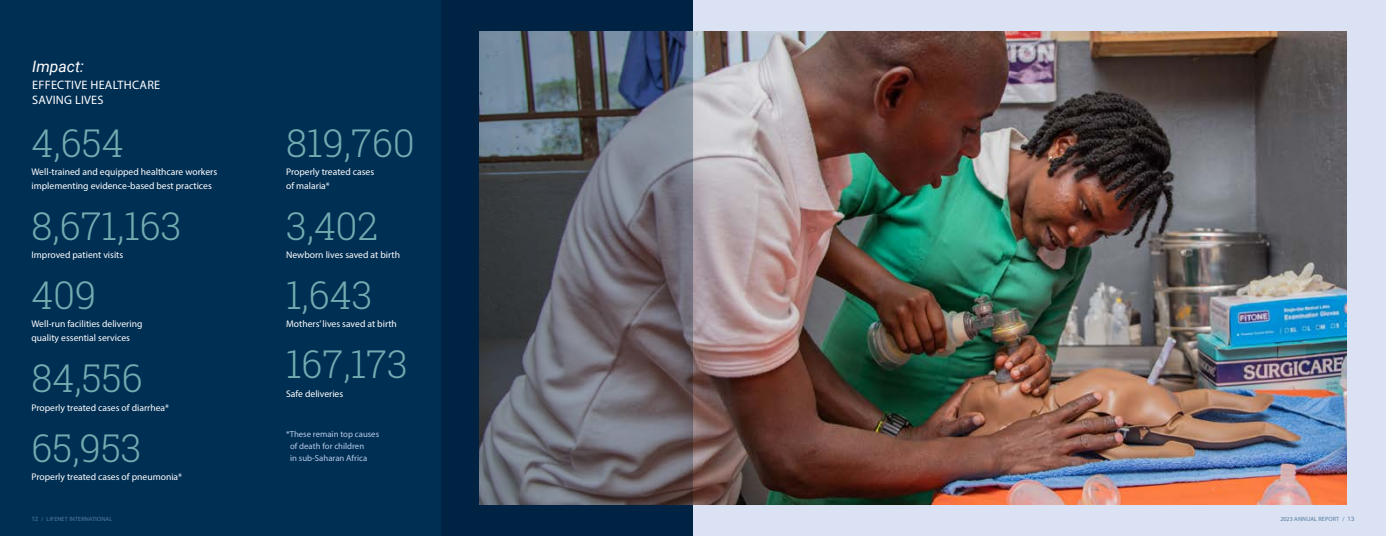
<style>
.page{position:relative;width:1386px;height:536px;background:#fff}
.page>*{position:absolute;margin:0;border:0;box-sizing:border-box;transform-origin:0 0}
.t1{font:300 38.24px "Roboto Slab";color:#72acb0}
.t2{font:italic 15.75px "Roboto";color:#fff}
.t3{font:12.25px/14.9px "Myriad Pro";letter-spacing:.02em;color:#fff}
.t4{font:9.62px/14px "Myriad Pro";color:#fff}
.t5{font:8.75px/12.2px "Myriad Pro";color:#bacbe9}
.t6{font:6.12px "Myriad Pro";letter-spacing:.02em;color:#557d9e}
.s1{font-family:"Roboto"}
</style>
<div class="page">
<div style="left:404px;top:0;width:982px;height:536px;background:#dae2f3"></div>
<div style="left:0;top:0;width:693px;height:536px;background:#002f54"></div>
<img style="left:693px;top:32px;width:654px;height:472px">
<svg style="left:441px;top:0;width:252px;height:536px;background:#475261"></svg>
<h2 class="t2" style="left:32px;top:55px;width:53px">Impact:</h2>
<p class="t3" style="left:32px;top:77px;width:129px">EFFECTIVE HEALTHCARE<br>SAVING LIVES</p>
<h1 class="t1" style="left:32px;top:116px;width:94px">4,654</h1>
<p class="t4" style="left:32px;top:164px;width:187px">Well-trained and equipped healthcare workers implementing evidence-based best practices</p>
<h1 class="t1" style="left:32px;top:200px;width:152px">8,671,163</h1>
<p class="t4" style="left:32px;top:248px;width:93px">Improved patient visits</p>
<h1 class="t1" style="left:32px;top:269px;width:66px">409</h1>
<p class="t4" style="left:32px;top:317px;width:112px">Well-run facilities delivering quality essential services</p>
<h1 class="t1" style="left:32px;top:352px;width:113px">84,556</h1>
<p class="t4" style="left:32px;top:400px;width:139px">Properly treated cases of diarrhea*</p>
<h1 class="t1" style="left:32px;top:421px;width:112px">65,953</h1>
<p class="t4" style="left:32px;top:469px;width:152px">Properly treated cases of pneumonia*</p>
<h1 class="t1" style="left:286px;top:116px;width:130px">819,760</h1>
<p class="t4" style="left:286px;top:164px;width:90px">Properly treated cases of malaria*</p>
<h1 class="t1" style="left:286px;top:200px;width:94px">3,402</h1>
<p class="t4" style="left:286px;top:248px;width:115px">Newborn lives saved at birth</p>
<h1 class="t1" style="left:286px;top:269px;width:88px">1,643</h1>
<p class="t4" style="left:286px;top:317px;width:112px">Mothers’ lives saved at birth</p>
<h1 class="t1" style="left:286px;top:338px;width:123px">167,173</h1>
<p class="t4" style="left:286px;top:386px;width:59px">Safe deliveries</p>
<p class="t5" style="left:290px;top:427px;width:91px;text-indent:-4px">*These remain top causes of death for children<br>in sub-Saharan Africa</p>
<p class="t6" style="left:32px;top:515px;width:82px"><span class="s1">12</span> / LIFENET INTERNATIONAL</p>
<p class="t6" style="left:1280px;top:515px;width:76px">2023 ANNUAL REPORT / <span class="s1">13</span></p>
</div>
